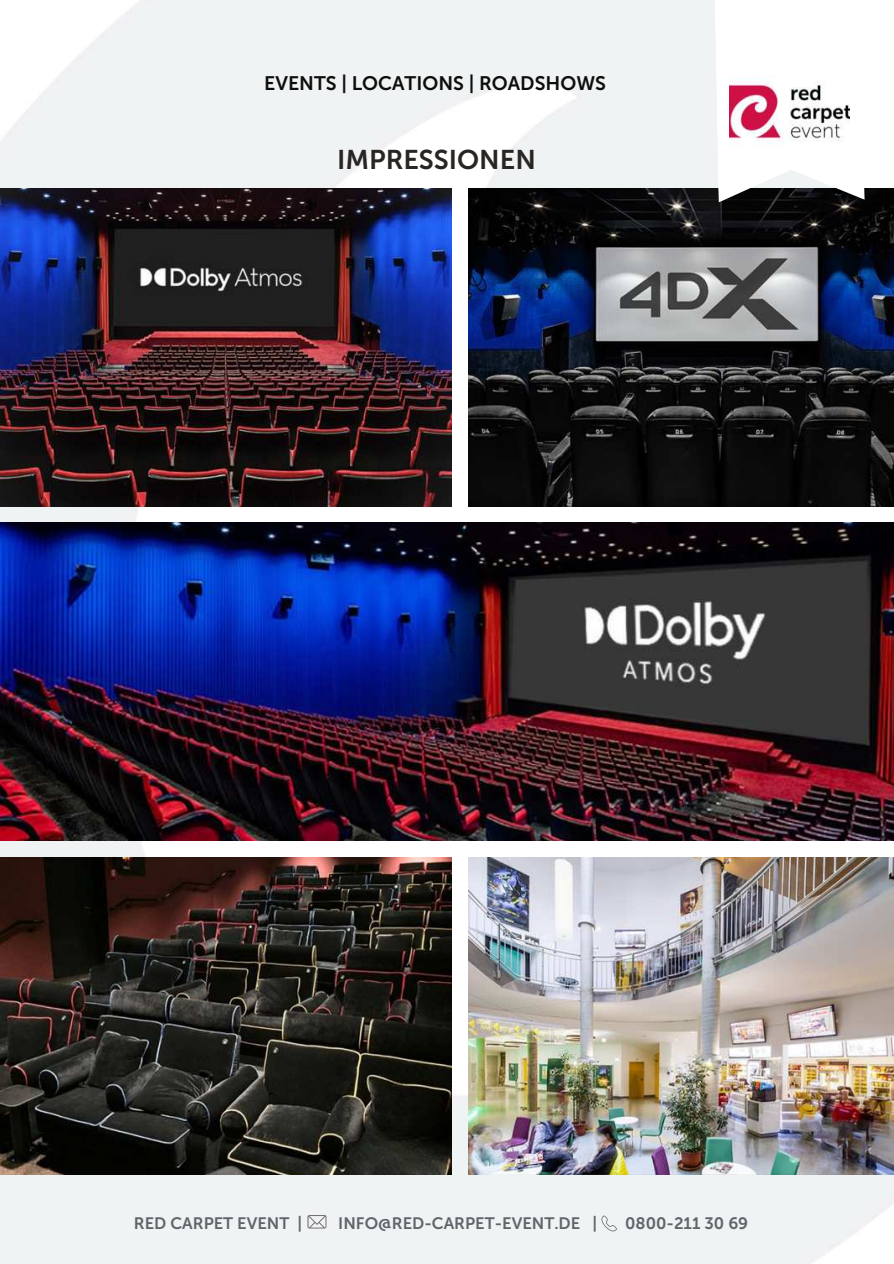
<style>
.page{position:relative;width:894px;height:1264px;background:#fff}
.page>*{position:absolute;margin:0;border:0;box-sizing:border-box;transform-origin:0 0}
.t1{font:27px "Museo Sans 700";color:#292523}
.t2{font:19.5px "Museo Sans 700";color:#0d0f0d}
.t3{font:16.5px "Museo Sans 700";color:#5f666b}
</style>
<div class="page">
<img style="left:0;top:0;width:893px;height:1263px">
<img style="left:0;top:189px;width:451px;height:317px">
<img style="left:468px;top:189px;width:425px;height:317px">
<img style="left:0;top:523px;width:893px;height:317px">
<img style="left:0;top:857px;width:451px;height:317px">
<img style="left:468px;top:857px;width:425px;height:317px">
<svg style="left:713px;top:0;width:151px;height:202px"></svg>
<img style="left:729px;top:75px;width:120px;height:72px">
<svg style="left:307px;top:1214px;width:19px;height:14px"></svg>
<svg style="left:601px;top:1214px;width:16px;height:17px"></svg>
<p class="t2" style="left:264px;top:73px;width:343px">EVENTS | LOCATIONS | ROADSHOWS</p>
<h1 class="t1" style="left:337px;top:145px;width:200px">IMPRESSIONEN</h1>
<p class="t3" style="left:134px;top:1213px;width:170px">RED CARPET EVENT |</p>
<p class="t3" style="left:338px;top:1213px;width:260px">INFO@RED-CARPET-EVENT.DE |</p>
<p class="t3" style="left:625px;top:1213px;width:124px">0800-211 30 69</p>
</div>
